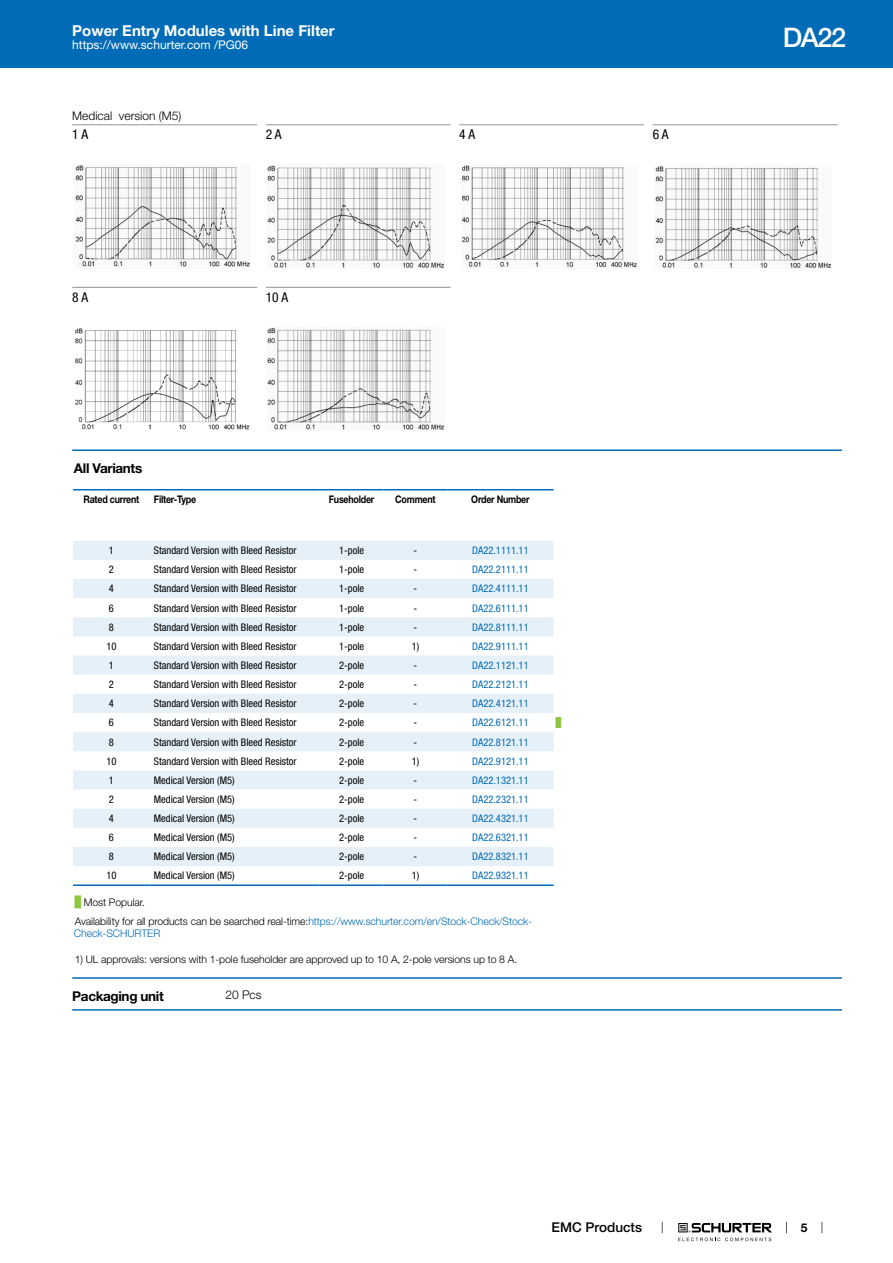
<style>
.page{position:relative;width:893px;height:1263px;background:#fff}
.page>*{position:absolute;margin:0;border:0;box-sizing:border-box;transform-origin:0 0}
.t1{font:500 27px "Helvetica Neue LT";color:#fff}
.t2{font:700 15px "Helvetica Neue LT";color:#fff}
.t3{font:700 13.5px "Helvetica Neue LT";letter-spacing:-.025em;color:#000}
.t4{font:condensed 13.5px "Helvetica Neue LT";color:#000}
.t5{font:500 13.5px "Helvetica Neue LT";color:#000}
.t6{font:12px "Helvetica Neue LT";color:#fff}
.t7{font:300 12px "Helvetica Neue LT";color:#000}
.t8{font:700 12px "Helvetica Neue LT";color:#000}
.t9{font:condensed 10.5px "Helvetica Neue LT";color:#000}
.t10{font:condensed 10.5px "Helvetica Neue LT";color:#006bb6}
.t11{font:300 10.5px/18.5px "Helvetica Neue LT";letter-spacing:-.01em;color:#000}
.t12{font:700 10.5px "Helvetica Neue LT";letter-spacing:-.025em;color:#000;scale:.85 1}
.t13{font:300 10.5px "Helvetica Neue LT";letter-spacing:-.01em;color:#006bb6}
.t14{font:9px "Arial Unicode MS";color:#8dc63f}
.s1{font-family:"Arial Unicode MS";font-weight:400;color:#8dc63f}
.s2{color:#006bb6}
</style>
<div class="page">
<svg style="left:678px;top:1223px;width:94px;height:18px"></svg>
<div style="left:0;top:0;width:893px;height:68px;background:#006bb6"></div>
<hr style="left:72px;top:124px;width:185px;height:1px;background:#939598">
<img style="left:74px;top:165px;width:176px;height:103px">
<hr style="left:266px;top:124px;width:185px;height:1px;background:#939598">
<img style="left:268px;top:165px;width:176px;height:103px">
<hr style="left:459px;top:124px;width:185px;height:1px;background:#939598">
<img style="left:461px;top:165px;width:176px;height:103px">
<hr style="left:653px;top:124px;width:185px;height:1px;background:#939598">
<img style="left:655px;top:165px;width:176px;height:103px">
<hr style="left:72px;top:287px;width:185px;height:1px;background:#939598">
<img style="left:75px;top:328px;width:175px;height:102px">
<hr style="left:266px;top:287px;width:185px;height:1px;background:#939598">
<img style="left:268px;top:328px;width:176px;height:102px">
<hr style="left:72px;top:449px;width:770px;height:2px;background:#006bb6">
<svg style="left:73px;top:541px;width:481px;height:325px;fill:#e9f2f8"></svg>
<hr style="left:73px;top:489px;width:77px;height:1px;background:#006bb6">
<hr style="left:150px;top:489px;width:170px;height:1px;background:#006bb6">
<hr style="left:320px;top:489px;width:64px;height:1px;background:#006bb6">
<hr style="left:384px;top:489px;width:63px;height:1px;background:#006bb6">
<hr style="left:447px;top:489px;width:107px;height:1px;background:#006bb6">
<hr style="left:73px;top:884px;width:77px;height:2px;background:#006bb6">
<hr style="left:150px;top:884px;width:170px;height:2px;background:#006bb6">
<hr style="left:320px;top:884px;width:64px;height:2px;background:#006bb6">
<hr style="left:384px;top:884px;width:63px;height:2px;background:#006bb6">
<hr style="left:447px;top:884px;width:107px;height:2px;background:#006bb6">
<hr style="left:72px;top:977px;width:770px;height:2px;background:#006bb6">
<hr style="left:72px;top:1009px;width:770px;height:2px;background:#006bb6">
<h2 class="t2" style="left:72px;top:21px;width:264px">Power Entry Modules with Line Filter</h2>
<p class="t6" style="left:72px;top:38px;width:178px">https://www.schurter.com /PG06</p>
<p class="t7" style="left:72px;top:108px;width:111px">Medical version (M5)</p>
<p class="t4" style="left:72px;top:127px;width:17px">1 A</p>
<p class="t4" style="left:266px;top:127px;width:17px">2 A</p>
<p class="t4" style="left:459px;top:127px;width:17px">4 A</p>
<p class="t4" style="left:653px;top:127px;width:17px">6 A</p>
<p class="t4" style="left:72px;top:289px;width:17px">8 A</p>
<p class="t4" style="left:266px;top:289px;width:24px">10 A</p>
<p class="t3" style="left:74px;top:460px;width:70px">All Variants</p>
<p class="t12" style="left:83px;top:493px;width:67px">Rated current</p>
<p class="t12" style="left:154px;top:493px;width:51px">Filter-Type</p>
<p class="t12" style="left:329px;top:493px;width:55px">Fuseholder</p>
<p class="t12" style="left:395px;top:493px;width:49px">Comment</p>
<p class="t12" style="left:471px;top:493px;width:70px">Order Number</p>
<p class="t9" style="left:109px;top:544px;width:7px">1</p>
<p class="t9" style="left:154px;top:544px;width:144px">Standard Version with Bleed Resistor</p>
<p class="t9" style="left:339px;top:544px;width:27px">1-pole</p>
<p class="t9" style="left:414px;top:544px;width:5px">-</p>
<p class="t10" style="left:472px;top:544px;width:58px">DA22.1111.11</p>
<p class="t9" style="left:109px;top:563px;width:7px">2</p>
<p class="t9" style="left:154px;top:563px;width:144px">Standard Version with Bleed Resistor</p>
<p class="t9" style="left:339px;top:563px;width:27px">1-pole</p>
<p class="t9" style="left:414px;top:563px;width:5px">-</p>
<p class="t10" style="left:472px;top:563px;width:58px">DA22.2111.11</p>
<p class="t9" style="left:109px;top:583px;width:7px">4</p>
<p class="t9" style="left:154px;top:583px;width:144px">Standard Version with Bleed Resistor</p>
<p class="t9" style="left:339px;top:583px;width:27px">1-pole</p>
<p class="t9" style="left:414px;top:583px;width:5px">-</p>
<p class="t10" style="left:472px;top:583px;width:58px">DA22.4111.11</p>
<p class="t9" style="left:109px;top:602px;width:7px">6</p>
<p class="t9" style="left:154px;top:602px;width:144px">Standard Version with Bleed Resistor</p>
<p class="t9" style="left:339px;top:602px;width:27px">1-pole</p>
<p class="t9" style="left:414px;top:602px;width:5px">-</p>
<p class="t10" style="left:472px;top:602px;width:58px">DA22.6111.11</p>
<p class="t9" style="left:109px;top:621px;width:7px">8</p>
<p class="t9" style="left:154px;top:621px;width:144px">Standard Version with Bleed Resistor</p>
<p class="t9" style="left:339px;top:621px;width:27px">1-pole</p>
<p class="t9" style="left:414px;top:621px;width:5px">-</p>
<p class="t10" style="left:472px;top:621px;width:58px">DA22.8111.11</p>
<p class="t9" style="left:106px;top:640px;width:12px">10</p>
<p class="t9" style="left:154px;top:640px;width:144px">Standard Version with Bleed Resistor</p>
<p class="t9" style="left:339px;top:640px;width:27px">1-pole</p>
<p class="t9" style="left:412px;top:640px;width:9px">1)</p>
<p class="t10" style="left:472px;top:640px;width:58px">DA22.9111.11</p>
<p class="t9" style="left:109px;top:659px;width:7px">1</p>
<p class="t9" style="left:154px;top:659px;width:144px">Standard Version with Bleed Resistor</p>
<p class="t9" style="left:339px;top:659px;width:27px">2-pole</p>
<p class="t9" style="left:414px;top:659px;width:5px">-</p>
<p class="t10" style="left:472px;top:659px;width:58px">DA22.1121.11</p>
<p class="t9" style="left:109px;top:678px;width:7px">2</p>
<p class="t9" style="left:154px;top:678px;width:144px">Standard Version with Bleed Resistor</p>
<p class="t9" style="left:339px;top:678px;width:27px">2-pole</p>
<p class="t9" style="left:414px;top:678px;width:5px">-</p>
<p class="t10" style="left:472px;top:678px;width:58px">DA22.2121.11</p>
<p class="t9" style="left:109px;top:697px;width:7px">4</p>
<p class="t9" style="left:154px;top:697px;width:144px">Standard Version with Bleed Resistor</p>
<p class="t9" style="left:339px;top:697px;width:27px">2-pole</p>
<p class="t9" style="left:414px;top:697px;width:5px">-</p>
<p class="t10" style="left:472px;top:697px;width:58px">DA22.4121.11</p>
<p class="t9" style="left:109px;top:716px;width:7px">6</p>
<p class="t9" style="left:154px;top:716px;width:144px">Standard Version with Bleed Resistor</p>
<p class="t9" style="left:339px;top:716px;width:27px">2-pole</p>
<p class="t9" style="left:414px;top:716px;width:5px">-</p>
<p class="t10" style="left:472px;top:716px;width:58px">DA22.6121.11</p>
<p class="t14" style="left:556px;top:716px;width:7px">█</p>
<p class="t9" style="left:109px;top:736px;width:7px">8</p>
<p class="t9" style="left:154px;top:736px;width:144px">Standard Version with Bleed Resistor</p>
<p class="t9" style="left:339px;top:736px;width:27px">2-pole</p>
<p class="t9" style="left:414px;top:736px;width:5px">-</p>
<p class="t10" style="left:472px;top:736px;width:58px">DA22.8121.11</p>
<p class="t9" style="left:106px;top:755px;width:12px">10</p>
<p class="t9" style="left:154px;top:755px;width:144px">Standard Version with Bleed Resistor</p>
<p class="t9" style="left:339px;top:755px;width:27px">2-pole</p>
<p class="t9" style="left:412px;top:755px;width:9px">1)</p>
<p class="t10" style="left:472px;top:755px;width:58px">DA22.9121.11</p>
<p class="t9" style="left:109px;top:774px;width:7px">1</p>
<p class="t9" style="left:154px;top:774px;width:82px">Medical Version (M5)</p>
<p class="t9" style="left:339px;top:774px;width:27px">2-pole</p>
<p class="t9" style="left:414px;top:774px;width:5px">-</p>
<p class="t10" style="left:472px;top:774px;width:58px">DA22.1321.11</p>
<p class="t9" style="left:109px;top:793px;width:7px">2</p>
<p class="t9" style="left:154px;top:793px;width:82px">Medical Version (M5)</p>
<p class="t9" style="left:339px;top:793px;width:27px">2-pole</p>
<p class="t9" style="left:414px;top:793px;width:5px">-</p>
<p class="t10" style="left:472px;top:793px;width:58px">DA22.2321.11</p>
<p class="t9" style="left:109px;top:812px;width:7px">4</p>
<p class="t9" style="left:154px;top:812px;width:82px">Medical Version (M5)</p>
<p class="t9" style="left:339px;top:812px;width:27px">2-pole</p>
<p class="t9" style="left:414px;top:812px;width:5px">-</p>
<p class="t10" style="left:472px;top:812px;width:58px">DA22.4321.11</p>
<p class="t9" style="left:109px;top:831px;width:7px">6</p>
<p class="t9" style="left:154px;top:831px;width:82px">Medical Version (M5)</p>
<p class="t9" style="left:339px;top:831px;width:27px">2-pole</p>
<p class="t9" style="left:414px;top:831px;width:5px">-</p>
<p class="t10" style="left:472px;top:831px;width:58px">DA22.6321.11</p>
<p class="t9" style="left:109px;top:850px;width:7px">8</p>
<p class="t9" style="left:154px;top:850px;width:82px">Medical Version (M5)</p>
<p class="t9" style="left:339px;top:850px;width:27px">2-pole</p>
<p class="t9" style="left:414px;top:850px;width:5px">-</p>
<p class="t10" style="left:472px;top:850px;width:58px">DA22.8321.11</p>
<p class="t9" style="left:106px;top:870px;width:12px">10</p>
<p class="t9" style="left:154px;top:870px;width:82px">Medical Version (M5)</p>
<p class="t9" style="left:339px;top:870px;width:27px">2-pole</p>
<p class="t9" style="left:412px;top:870px;width:9px">1)</p>
<p class="t10" style="left:472px;top:870px;width:58px">DA22.9321.11</p>
<p class="t11" style="left:75px;top:893px;width:459px"><span class="s1">█</span> Most Popular.<br>Availability for all products can be searched real-time:<span class="s2">https://www.schurter.com/en/Stock-Check/Stock-</span></p>
<p class="t13" style="left:74px;top:927px;width:88px">Check-SCHURTER</p>
<p class="t11" style="left:75px;top:950px;width:444px">1) UL approvals: versions with 1-pole fuseholder are approved up to 10 A, 2-pole versions up to 8 A.</p>
<p class="t3" style="left:72px;top:987px;width:93px">Packaging unit</p>
<p class="t7" style="left:225px;top:988px;width:38px">20 Pcs</p>
<p class="t5" style="left:552px;top:1219px;width:92px">EMC Products</p>
<h1 class="t1" style="left:783px;top:21px;width:65px">DA22</h1>
<p class="t8" style="left:801px;top:1220px;width:8px">5</p>
</div>
